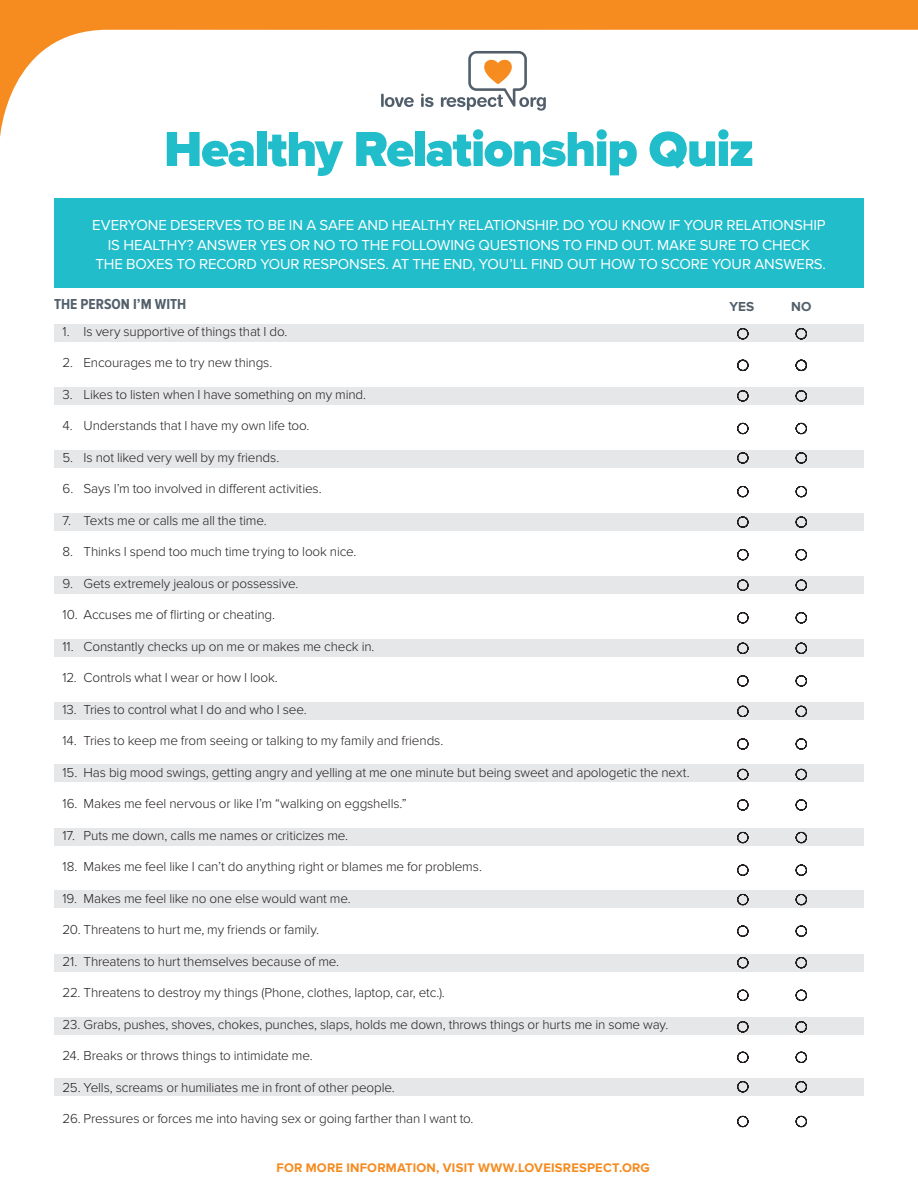
<style>
.page{position:relative;width:918px;height:1188px;background:#fff}
.page>*{position:absolute;margin:0;border:0;box-sizing:border-box;transform-origin:0 0}
.Head_Heavy{font:900 51px "Proxima Nova";letter-spacing:-.025em;color:#21bdcb}
.Head_Heavy-2{font:15px/19.5px "Proxima Nova";letter-spacing:-.01em;color:#fff;text-align:center}
.t1{font:700 15px "Proxima Nova Cond";color:#525f6a}
.Body_styel_J{font:300 13.5px "Proxima Nova";letter-spacing:-.01em;color:#231f20}
.Body_styel_J-2{font:700 13.5px "Proxima Nova";color:#525f6a}
.Subhead{font:700 12.9px "Proxima Nova";letter-spacing:.015em;color:#f68b1f}
</style>
<div class="page">
<div style="left:54px;top:198px;width:810px;height:90px;background:#21bdcb"></div>
<div style="left:54px;top:324px;width:810px;height:18px;background:#e6e7e9"></div>
<div style="left:54px;top:387px;width:810px;height:18px;background:#e6e7e9"></div>
<div style="left:54px;top:450px;width:810px;height:18px;background:#e6e7e9"></div>
<div style="left:54px;top:513px;width:810px;height:18px;background:#e6e7e9"></div>
<div style="left:54px;top:576px;width:810px;height:18px;background:#e6e7e9"></div>
<div style="left:54px;top:639px;width:810px;height:18px;background:#e6e7e9"></div>
<div style="left:54px;top:702px;width:810px;height:18px;background:#e6e7e9"></div>
<div style="left:54px;top:764px;width:810px;height:18px;background:#e6e7e9"></div>
<div style="left:54px;top:828px;width:810px;height:18px;background:#e6e7e9"></div>
<div style="left:54px;top:890px;width:810px;height:18px;background:#e6e7e9"></div>
<div style="left:54px;top:954px;width:810px;height:18px;background:#e6e7e9"></div>
<div style="left:54px;top:1017px;width:810px;height:18px;background:#e6e7e9"></div>
<div style="left:54px;top:1078px;width:810px;height:18px;background:#e6e7e9"></div>
<svg style="left:737px;top:328px;width:12px;height:12px"></svg>
<svg style="left:737px;top:359px;width:12px;height:12px"></svg>
<svg style="left:737px;top:390px;width:12px;height:12px"></svg>
<svg style="left:737px;top:423px;width:12px;height:11px"></svg>
<svg style="left:737px;top:452px;width:12px;height:12px"></svg>
<svg style="left:737px;top:486px;width:12px;height:12px"></svg>
<svg style="left:737px;top:516px;width:12px;height:12px"></svg>
<svg style="left:737px;top:549px;width:12px;height:12px"></svg>
<svg style="left:737px;top:579px;width:12px;height:12px"></svg>
<svg style="left:737px;top:612px;width:12px;height:12px"></svg>
<svg style="left:737px;top:642px;width:12px;height:12px"></svg>
<svg style="left:737px;top:675px;width:12px;height:12px"></svg>
<svg style="left:737px;top:705px;width:12px;height:12px"></svg>
<svg style="left:737px;top:738px;width:12px;height:12px"></svg>
<svg style="left:737px;top:769px;width:12px;height:11px"></svg>
<svg style="left:737px;top:799px;width:12px;height:12px"></svg>
<svg style="left:737px;top:832px;width:12px;height:11px"></svg>
<svg style="left:737px;top:864px;width:12px;height:12px"></svg>
<svg style="left:737px;top:894px;width:12px;height:11px"></svg>
<svg style="left:737px;top:925px;width:12px;height:12px"></svg>
<svg style="left:737px;top:957px;width:12px;height:12px"></svg>
<svg style="left:737px;top:989px;width:12px;height:12px"></svg>
<svg style="left:737px;top:1021px;width:12px;height:12px"></svg>
<svg style="left:737px;top:1051px;width:12px;height:12px"></svg>
<svg style="left:737px;top:1081px;width:12px;height:12px"></svg>
<svg style="left:737px;top:1116px;width:12px;height:11px"></svg>
<svg style="left:795px;top:328px;width:12px;height:12px"></svg>
<svg style="left:795px;top:359px;width:12px;height:12px"></svg>
<svg style="left:795px;top:390px;width:12px;height:12px"></svg>
<svg style="left:795px;top:423px;width:12px;height:11px"></svg>
<svg style="left:795px;top:452px;width:12px;height:12px"></svg>
<svg style="left:795px;top:486px;width:12px;height:12px"></svg>
<svg style="left:795px;top:516px;width:12px;height:12px"></svg>
<svg style="left:795px;top:549px;width:12px;height:12px"></svg>
<svg style="left:795px;top:579px;width:12px;height:12px"></svg>
<svg style="left:795px;top:612px;width:12px;height:12px"></svg>
<svg style="left:795px;top:642px;width:12px;height:12px"></svg>
<svg style="left:795px;top:675px;width:12px;height:12px"></svg>
<svg style="left:795px;top:705px;width:12px;height:12px"></svg>
<svg style="left:795px;top:738px;width:12px;height:12px"></svg>
<svg style="left:795px;top:769px;width:12px;height:11px"></svg>
<svg style="left:795px;top:799px;width:12px;height:12px"></svg>
<svg style="left:795px;top:832px;width:12px;height:11px"></svg>
<svg style="left:795px;top:864px;width:12px;height:12px"></svg>
<svg style="left:795px;top:894px;width:12px;height:11px"></svg>
<svg style="left:795px;top:925px;width:12px;height:12px"></svg>
<svg style="left:795px;top:957px;width:12px;height:12px"></svg>
<svg style="left:795px;top:989px;width:12px;height:12px"></svg>
<svg style="left:795px;top:1021px;width:12px;height:12px"></svg>
<svg style="left:795px;top:1051px;width:12px;height:12px"></svg>
<svg style="left:795px;top:1081px;width:12px;height:12px"></svg>
<svg style="left:795px;top:1116px;width:12px;height:11px"></svg>
<svg style="left:0;top:0;width:918px;height:137px"></svg>
<p class="Head_Heavy" style="left:164px;top:120px;width:591px">Healthy Relationship Quiz</p>
<p class="Head_Heavy-2" style="left:92px;top:216px;width:735px">EVERYONE DESERVES TO BE IN A SAFE AND HEALTHY RELATIONSHIP. DO YOU KNOW IF YOUR RELATIONSHIP<br>IS HEALTHY? ANSWER YES OR NO TO THE FOLLOWING QUESTIONS TO FIND OUT. MAKE SURE TO CHECK<br>THE BOXES TO RECORD YOUR RESPONSES. AT THE END, YOU’LL FIND OUT HOW TO SCORE YOUR ANSWERS.</p>
<p class="t1" style="left:54px;top:296px;width:134px">THE PERSON I’M WITH</p>
<p class="Body_styel_J" style="left:63px;top:323px;width:226px">1. Is very supportive of things that I do.</p>
<p class="Body_styel_J" style="left:63px;top:355px;width:211px">2. Encourages me to try new things.</p>
<p class="Body_styel_J" style="left:63px;top:386px;width:305px">3. Likes to listen when I have something on my mind.</p>
<p class="Body_styel_J" style="left:63px;top:418px;width:248px">4. Understands that I have my own life too.</p>
<p class="Body_styel_J" style="left:63px;top:449px;width:218px">5. Is not liked very well by my friends.</p>
<p class="Body_styel_J" style="left:63px;top:481px;width:261px">6. Says I’m too involved in different activities.</p>
<p class="Body_styel_J" style="left:63px;top:512px;width:206px">7. Texts me or calls me all the time.</p>
<p class="Body_styel_J" style="left:63px;top:544px;width:296px">8. Thinks I spend too much time trying to look nice.</p>
<p class="Body_styel_J" style="left:63px;top:575px;width:237px">9. Gets extremely jealous or possessive.</p>
<p class="Body_styel_J" style="left:63px;top:607px;width:214px">10. Accuses me of flirting or cheating.</p>
<p class="Body_styel_J" style="left:63px;top:638px;width:314px">11. Constantly checks up on me or makes me check in.</p>
<p class="Body_styel_J" style="left:63px;top:670px;width:217px">12. Controls what I wear or how I look.</p>
<p class="Body_styel_J" style="left:63px;top:701px;width:246px">13. Tries to control what I do and who I see.</p>
<p class="Body_styel_J" style="left:63px;top:733px;width:382px">14. Tries to keep me from seeing or talking to my family and friends.</p>
<p class="Body_styel_J" style="left:63px;top:764px;width:629px">15. Has big mood swings, getting angry and yelling at me one minute but being sweet and apologetic the next.</p>
<p class="Body_styel_J" style="left:63px;top:796px;width:346px">16. Makes me feel nervous or like I’m “walking on eggshells.”</p>
<p class="Body_styel_J" style="left:63px;top:827px;width:287px">17. Puts me down, calls me names or criticizes me.</p>
<p class="Body_styel_J" style="left:63px;top:859px;width:421px">18. Makes me feel like I can’t do anything right or blames me for problems.</p>
<p class="Body_styel_J" style="left:63px;top:890px;width:290px">19. Makes me feel like no one else would want me.</p>
<p class="Body_styel_J" style="left:63px;top:922px;width:258px">20. Threatens to hurt me, my friends or family.</p>
<p class="Body_styel_J" style="left:63px;top:953px;width:278px">21. Threatens to hurt themselves because of me.</p>
<p class="Body_styel_J" style="left:63px;top:985px;width:384px">22. Threatens to destroy my things (Phone, clothes, laptop, car, etc.).</p>
<p class="Body_styel_J" style="left:63px;top:1016px;width:607px">23. Grabs, pushes, shoves, chokes, punches, slaps, holds me down, throws things or hurts me in some way.</p>
<p class="Body_styel_J" style="left:63px;top:1048px;width:252px">24. Breaks or throws things to intimidate me.</p>
<p class="Body_styel_J" style="left:63px;top:1079px;width:334px">25. Yells, screams or humiliates me in front of other people.</p>
<p class="Body_styel_J" style="left:63px;top:1111px;width:413px">26. Pressures or forces me into having sex or going farther than I want to.</p>
<p class="Subhead" style="left:277px;top:1160px;width:375px">FOR MORE INFORMATION, VISIT WWW.LOVEISRESPECT.ORG</p>
<p class="Body_styel_J-2" style="left:730px;top:299px;width:26px">YES</p>
<p class="Body_styel_J-2" style="left:791px;top:299px;width:22px">NO</p>
</div>
